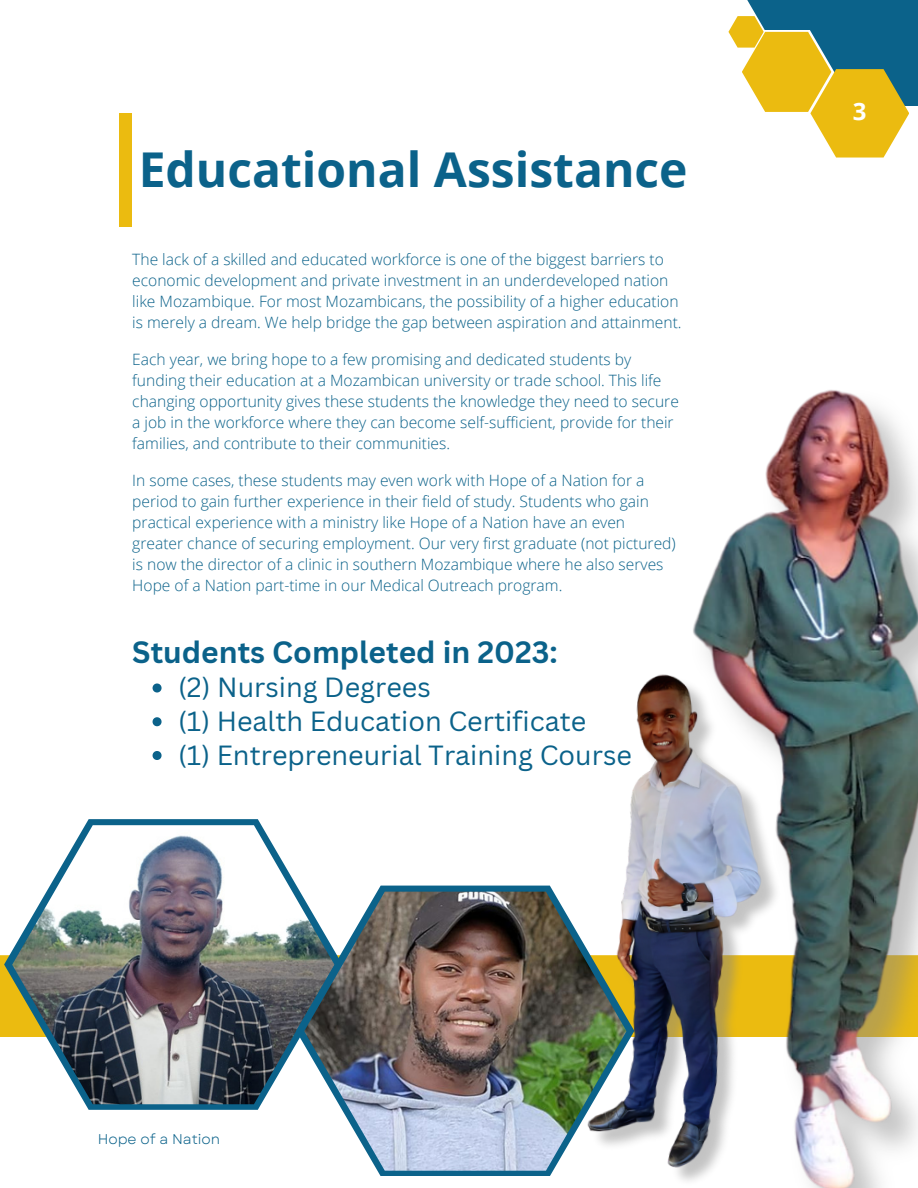
<style>
.page{position:relative;width:918px;height:1188px;background:#fff}
.page>*{position:absolute;margin:0;border:0;box-sizing:border-box;transform-origin:0 0}
.t1{font:700 48px "Open Sans";color:#0b628a}
.t2{font:700 30px "Canva Sans";color:#0b628a}
.t3{font:27px "Canva Sans";color:#0b628a}
.t4{font:700 24px "Open Sans";color:#fff}
.t5{font:300 15.6px/21px "Open Sans";color:#0b628a}
.t6{font:14.1px "Garet";color:#0b628a}
</style>
<div class="page">
<svg style="left:4px;top:819px;width:257px;height:291px"></svg>
<img style="left:12px;top:825px;width:285px;height:279px">
<svg style="left:296px;top:886px;width:254px;height:290px"></svg>
<img style="left:304px;top:892px;width:246px;height:279px">
<div style="left:792px;top:0;width:126px;height:106px;background:#0b628a"></div>
<svg style="left:728px;top:16px;width:181px;height:142px"></svg>
<svg style="left:739px;top:0;width:107px;height:30px"></svg>
<div style="left:120px;top:113px;width:12px;height:114px;background:#ebbb10"></div>
<img style="left:693px;top:390px;width:225px;height:798px">
<img style="left:550px;top:647px;width:277px;height:541px">
<svg style="left:153px;top:684px;width:9px;height:9px"></svg>
<svg style="left:153px;top:717px;width:9px;height:9px"></svg>
<svg style="left:153px;top:751px;width:9px;height:9px"></svg>
<p class="t1" style="left:139px;top:136px;width:550px">Educational Assistance</p>
<h1 class="t5" style="left:132px;top:249px;width:551px">The lack of a skilled and educated workforce is one of the biggest barriers to economic development and private investment in an underdeveloped nation like Mozambique. For most Mozambicans, the possibility of a higher education is merely a dream. We help bridge the gap between aspiration and attainment.</h1>
<p class="t5" style="left:132px;top:349px;width:548px">Each year, we bring hope to a few promising and dedicated students by funding their education at a Mozambican university or trade school. This life changing opportunity gives these students the knowledge they need to secure a job in the workforce where they can become self-sufficient, provide for their families, and contribute to their communities.</p>
<p class="t5" style="left:132px;top:470px;width:518px">In some cases, these students may even work with Hope of a Nation for a period to gain further experience in their field of study. Students who gain practical experience with a ministry like Hope of a Nation have an even</p>
<p class="t5" style="left:132px;top:533px;width:545px">greater chance of securing employment. Our very first graduate (not pictured) is now the director of a clinic in southern Mozambique where he also serves<br>Hope of a Nation part-time in our Medical Outreach program.</p>
<p class="t2" style="left:132px;top:631px;width:427px">Students Completed in 2023:</p>
<p class="t3" style="left:178px;top:668px;width:254px">(2) Nursing Degrees</p>
<p class="t3" style="left:178px;top:702px;width:410px">(1) Health Education Certificate</p>
<p class="t3" style="left:178px;top:736px;width:455px">(1) Entrepreneurial Training Course</p>
<h2 class="t6" style="left:98px;top:1129px;width:124px">Hope of a Nation</h2>
<p class="t4" style="left:853px;top:95px;width:15px">3</p>
</div>
